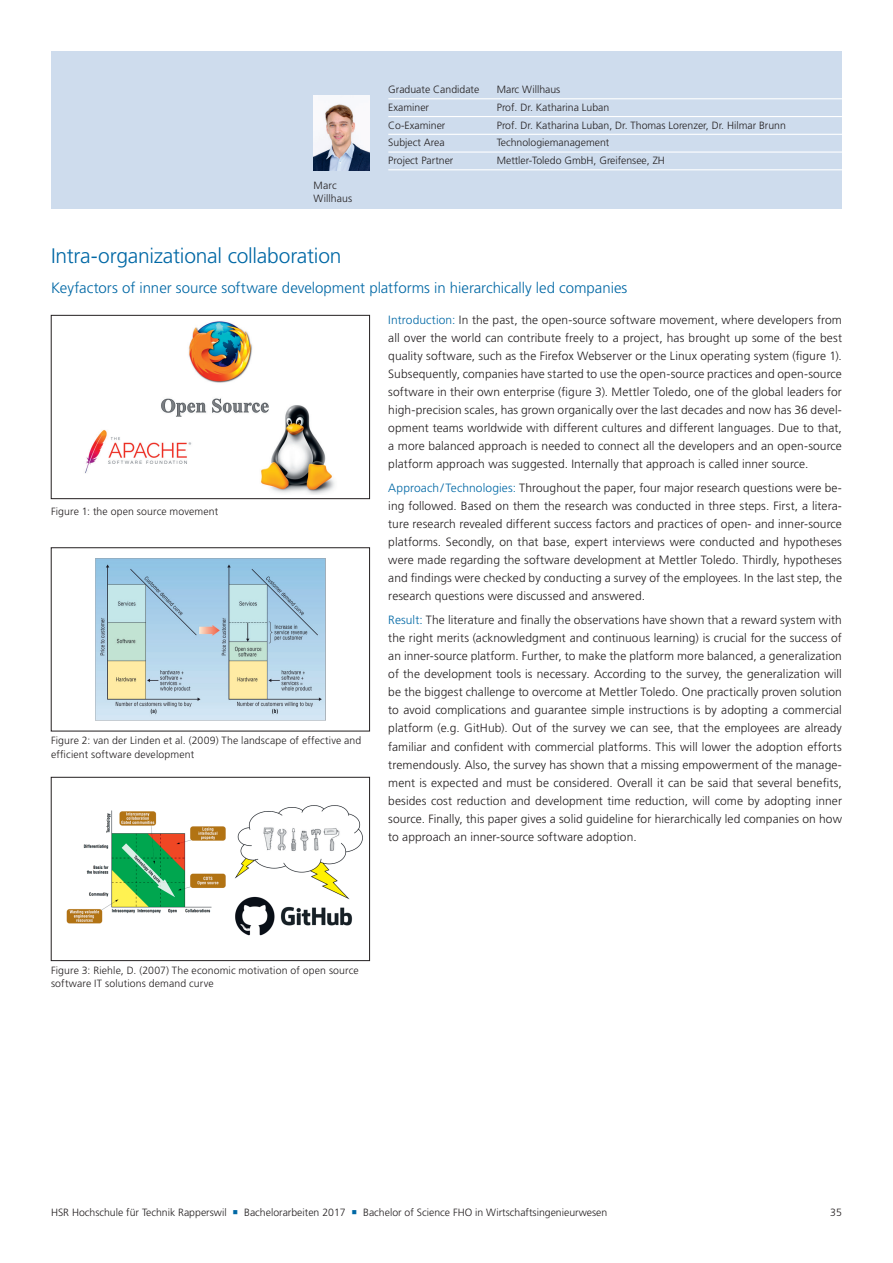
<style>
.page{position:relative;width:893px;height:1263px;background:#fff}
.page>*{position:absolute;margin:0;border:0;box-sizing:border-box;transform-origin:0 0}
.t1{font:300 21px "Frutiger LT Pro";letter-spacing:-.015em;color:#0068a5}
.t2{font:300 15px "Frutiger LT Pro";color:#0068a5}
.t3{font:300 12px/18px "Frutiger LT Pro";letter-spacing:.005em;color:#231f20;text-align:justify}
.t4{font:300 10.5px/13.5px "Frutiger LT Pro";color:#231f20}
.s1{color:#0068a5}
</style>
<div class="page">
<div style="left:51px;top:51px;width:791px;height:157px;background:#cedced"></div>
<img style="left:85px;top:321px;width:250px;height:173px">
<div style="left:51px;top:315px;width:319px;height:184px;border:1px solid #231f20"></div>
<img style="left:95px;top:558px;width:231px;height:163px">
<div style="left:51px;top:547px;width:319px;height:184px;border:1px solid #231f20"></div>
<img style="left:66px;top:805px;width:297px;height:131px">
<div style="left:51px;top:777px;width:319px;height:184px;border:1px solid #231f20"></div>
<hr style="left:388px;top:98px;width:454px;height:1px;background:#fff">
<hr style="left:388px;top:116px;width:454px;height:1px;background:#fff">
<hr style="left:388px;top:134px;width:454px;height:1px;background:#fff">
<hr style="left:388px;top:151px;width:454px;height:2px;background:#fff">
<hr style="left:388px;top:169px;width:454px;height:1px;background:#fff">
<img style="left:314px;top:95px;width:56px;height:75px">
<p class="t4" style="left:314px;top:178px;width:40px">Marc<br>Willhaus</p>
<p class="t4" style="left:388px;top:83px;width:93px">Graduate Candidate</p>
<p class="t4" style="left:497px;top:83px;width:65px">Marc Willhaus</p>
<p class="t4" style="left:388px;top:101px;width:42px">Examiner</p>
<p class="t4" style="left:497px;top:101px;width:114px">Prof. Dr. Katharina Luban</p>
<p class="t4" style="left:388px;top:118px;width:59px">Co-Examiner</p>
<p class="t4" style="left:497px;top:118px;width:291px">Prof. Dr. Katharina Luban, Dr. Thomas Lorenzer, Dr. Hilmar Brunn</p>
<p class="t4" style="left:388px;top:136px;width:58px">Subject Area</p>
<p class="t4" style="left:497px;top:136px;width:114px">Technologiemanagement</p>
<p class="t4" style="left:388px;top:154px;width:67px">Project Partner</p>
<p class="t4" style="left:497px;top:154px;width:170px">Mettler-Toledo GmbH, Greifensee, ZH</p>
<h1 class="t1" style="left:51px;top:243px;width:292px">Intra-organizational collaboration</h1>
<p class="t2" style="left:51px;top:279px;width:578px">Keyfactors of inner source software development platforms in hierarchically led companies</p>
<p class="t4" style="left:51px;top:504px;width:169px">Figure 1: the open source movement</p>
<p class="t4" style="left:51px;top:734px;width:312px">Figure 2: van der Linden et al. (2009) The landscape of effective and efficient software development</p>
<p class="t3" style="left:388px;top:311px;width:455px"><span class="s1">Introduction:</span> In the past, the open-source software movement, where developers from all over the world can contribute freely to a project, has brought up some of the best quality software, such as the Firefox Webserver or the Linux operating system (figure 1).<br>Subsequently, companies have started to use the open-source practices and open-source software in their own enterprise (figure 3). Mettler Toledo, one of the global leaders for high-precision scales, has grown organically over the last decades and now has 36 devel&shy;opment teams worldwide with different cultures and different languages. Due to that, a more balanced approach is needed to connect all the developers and an open-source platform approach was suggested. Internally that approach is called inner source.</p>
<p class="t3" style="left:388px;top:479px;width:455px"><span class="s1">Approach/Technologies:</span> Throughout the paper, four major research questions were be&shy;ing followed. Based on them the research was conducted in three steps. First, a litera&shy;ture research revealed different success factors and practices of open- and inner-source platforms. Secondly, on that base, expert interviews were conducted and hypotheses were made regarding the software development at Mettler Toledo. Thirdly, hypotheses and findings were checked by conducting a survey of the employees. In the last step, the research questions were discussed and answered.</p>
<p class="t3" style="left:388px;top:611px;width:455px"><span class="s1">Result:</span> The literature and finally the observations have shown that a reward system with the right merits (acknowledgment and continuous learning) is crucial for the success of an inner-source platform. Further, to make the platform more balanced, a generalization of the development tools is necessary. According to the survey, the generalization will be the biggest challenge to overcome at Mettler Toledo. One practically proven solution to avoid complications and guarantee simple instructions is by adopting a commercial platform (e.g. GitHub). Out of the survey we can see, that the employees are already familiar and confident with commercial platforms. This will lower the adoption efforts tremendously. Also, the survey has shown that a missing empowerment of the manage&shy;ment is expected and must be considered. Overall it can be said that several benefits, besides cost reduction and development time reduction, will come by adopting inner source. Finally, this paper gives a solid guideline for hierarchically led companies on how to approach an inner-source software adoption.</p>
<p class="t4" style="left:51px;top:963px;width:309px">Figure 3: Riehle, D. (2007) The economic motivation of open source software IT solutions demand curve</p>
<p class="t4" style="left:51px;top:1206px;width:558px">HSR Hochschule für Technik Rapperswil <span class="s1">○</span> Bachelorarbeiten 2017 <span class="s1">○</span> Bachelor of Science FHO in Wirtschaftsingenieurwesen</p>
<p class="t4" style="left:830px;top:1206px;width:13px">35</p>
</div>
